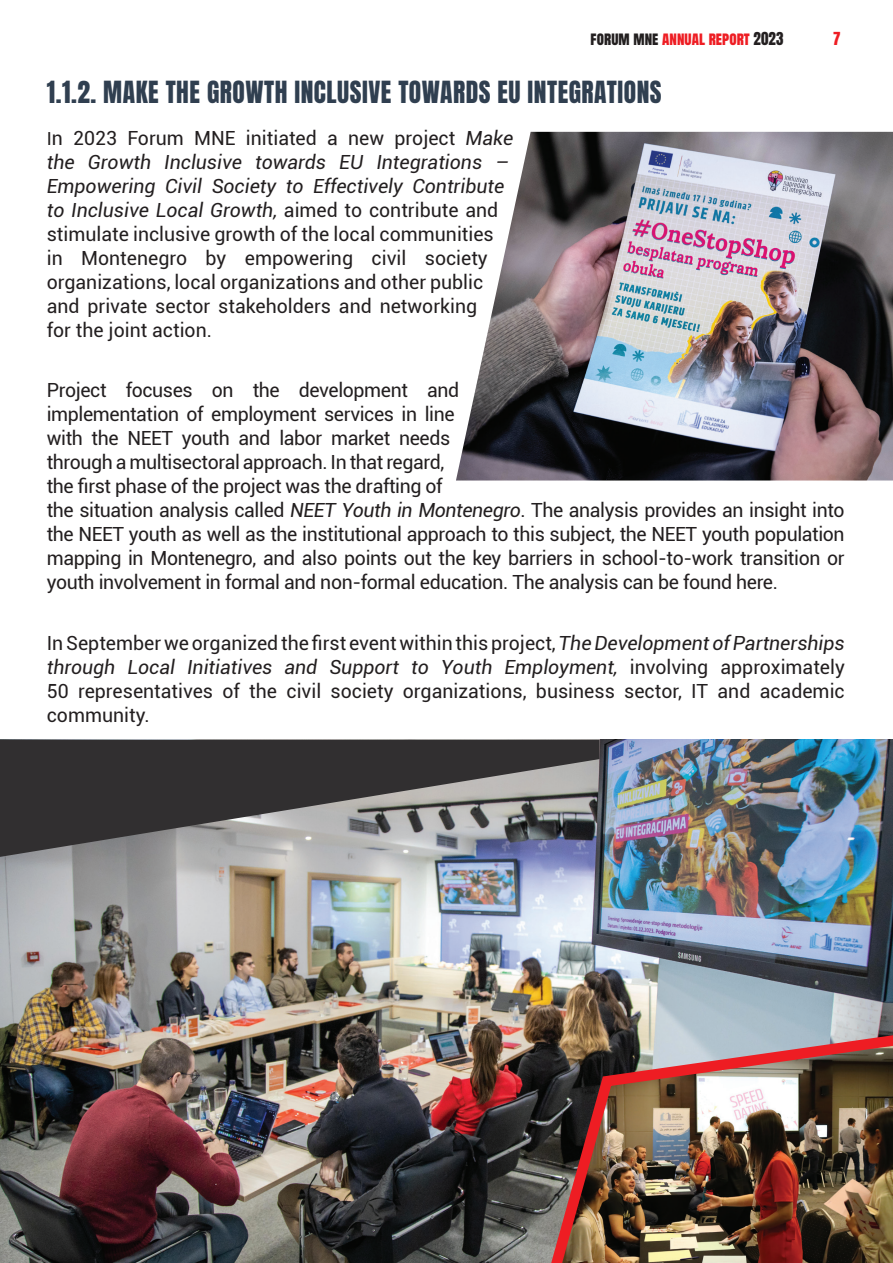
<style>
.page{position:relative;width:893px;height:1263px;background:#fff}
.page>*{position:absolute;margin:0;border:0;box-sizing:border-box;transform-origin:0 0}
.t1{font:25.5px "Anton";letter-spacing:.02em;color:#303f50}
.t2{font:19.5px/24px "Roboto";letter-spacing:-.02em;color:#231f20}
.t3{font:19.5px/24px "Roboto";color:#231f20}
.t4{font:15px "Anton";letter-spacing:.005em;color:#231f20}
.t5{font:15px "Anton";letter-spacing:.005em;color:#ee1d23}
.s1{color:#ee1d23}
.s2{color:#231f20}
.s3{font-size:18px}
.s4{font-style:italic}
</style>
<div class="page">
<img style="left:456px;top:132px;width:437px;height:348px">
<img style="left:0;top:740px;width:893px;height:523px">
<svg style="left:0;top:740px;width:600px;height:117px;background:#5c5b5e"></svg>
<img style="left:535px;top:1021px;width:358px;height:242px">
<p class="t4" style="left:591px;top:31px;width:88px">FORUM MNE <span class="s1">Annua</span></p>
<p class="t5" style="left:699px;top:31px;width:86px">l Report <span class="s2">2023</span></p>
<p class="t5" style="left:833px;top:31px;width:9px">7</p>
<h1 class="t1" style="left:47px;top:80px;width:616px">1.1.2. MAKE THE GROWTH INCLUSIVE TOWARDS EU INTEGRATIONS</h1>
<p class="t3" style="left:47px;top:126px;width:468px"><span class="s3">I</span>n 2023 Forum MNE initiated a new project <span class="s4">Make the Growth Inclusive towards EU Integrations – Empowering Civil Society to Effectively Contribute to Inclusive Local Growth,</span> aimed to contribute and stimulate inclusive growth of the local communities in Montenegro by empowering civil society organizations, local organizations and other public and private sector stakeholders and networking<br>for the joint action.</p>
<p class="t2" style="left:47px;top:378px;width:799px">Project focuses on the development and<br>implementation of employment services in line<br>with the NEET youth and labor market needs<br>through a multisectoral approach. In that regard,<br>the first phase of the project was the drafting of<br>the situation analysis called <span class="s4">NEET Youth in Montenegro</span>. The analysis provides an insight into the NEET youth as well as the institutional approach to this subject, the NEET youth population mapping in Montenegro, and also points out the key barriers in school-to-work transition or youth involvement in formal and non-formal education. The analysis can be found here.</p>
<p class="t2" style="left:47px;top:630px;width:800px;text-align:justify">In September we organized the first event within this project, <span class="s4">The Development of Partnerships through Local Initiatives and Support to Youth Employment,</span> involving approximately 50 representatives of the civil society organizations, business sector, IT and academic community.</p>
</div>
